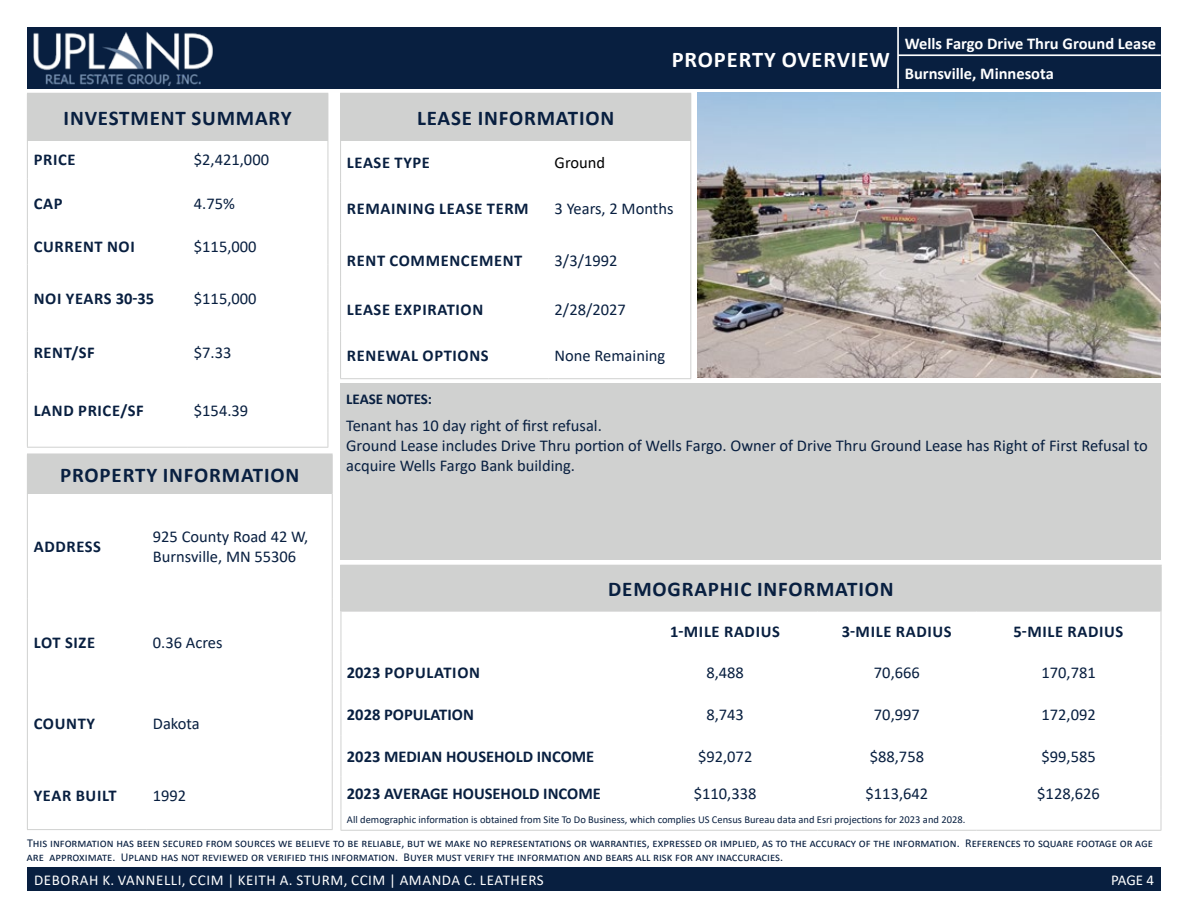
<style>
.page{position:relative;width:1188px;height:918px;background:#fff}
.page>*{position:absolute;margin:0;border:0;box-sizing:border-box;transform-origin:0 0}
.t1{font:700 22.5px "Calibri";letter-spacing:.04em;color:#fff}
.t2{font:700 21px "Calibri";letter-spacing:.04em;color:#081f40}
.t3{font:16.5px/19.8px "Calibri";color:#081f40}
.t4{font:700 16.5px "Calibri";letter-spacing:.04em;color:#081f40}
.t5{font:700 16.5px "Calibri";color:#081f40}
.t6{font:700 16.5px/30px "Calibri";color:#fff}
.t7{font:16.5px "Calibri";color:#000}
.t8{font:15px "Calibri";letter-spacing:.04em;color:#fff}
.t9{font:700 15px "Calibri";color:#081f40}
.t10{font:12px/14.4px "Calibri";color:#081f40}
.t11{font:10.5px "Calibri";color:#081f40}
</style>
<div class="page">
<div style="left:27px;top:867px;width:1134px;height:24px;background:#081f40"></div>
<div style="left:27px;top:27px;width:1134px;height:62px;background:#081f40"></div>
<img style="left:33px;top:32px;width:180px;height:54px">
<hr style="left:898px;top:54px;width:263px;height:2px;background:#fff">
<hr style="left:897px;top:27px;width:2px;height:62px;background:#fff">
<div style="left:27px;top:93px;width:301px;height:47px;background:#d0d1d0"></div>
<hr style="left:328px;top:94px;width:1px;height:46px;background:#d0d1d0">
<hr style="left:27px;top:140px;width:1px;height:38px;background:#d0d1d0">
<hr style="left:328px;top:140px;width:1px;height:38px;background:#d0d1d0">
<hr style="left:27px;top:178px;width:1px;height:50px;background:#d0d1d0">
<hr style="left:328px;top:178px;width:1px;height:50px;background:#d0d1d0">
<hr style="left:27px;top:228px;width:1px;height:37px;background:#d0d1d0">
<hr style="left:328px;top:228px;width:1px;height:37px;background:#d0d1d0">
<hr style="left:27px;top:265px;width:1px;height:67px;background:#d0d1d0">
<hr style="left:328px;top:265px;width:1px;height:67px;background:#d0d1d0">
<hr style="left:27px;top:332px;width:1px;height:41px;background:#d0d1d0">
<hr style="left:328px;top:332px;width:1px;height:41px;background:#d0d1d0">
<hr style="left:27px;top:373px;width:1px;height:74px;background:#d0d1d0">
<hr style="left:328px;top:373px;width:1px;height:74px;background:#d0d1d0">
<hr style="left:27px;top:447px;width:161px;height:1px;background:#d0d1d0">
<hr style="left:188px;top:447px;width:140px;height:1px;background:#d0d1d0">
<div style="left:27px;top:454px;width:305px;height:40px;background:#d0d1d0"></div>
<hr style="left:332px;top:454px;width:1px;height:40px;background:#d0d1d0">
<hr style="left:27px;top:494px;width:1px;height:105px;background:#d0d1d0">
<hr style="left:332px;top:494px;width:1px;height:105px;background:#d0d1d0">
<hr style="left:27px;top:599px;width:1px;height:85px;background:#d0d1d0">
<hr style="left:332px;top:599px;width:1px;height:85px;background:#d0d1d0">
<hr style="left:27px;top:684px;width:1px;height:77px;background:#d0d1d0">
<hr style="left:332px;top:684px;width:1px;height:77px;background:#d0d1d0">
<hr style="left:27px;top:761px;width:1px;height:68px;background:#d0d1d0">
<hr style="left:332px;top:761px;width:1px;height:68px;background:#d0d1d0">
<hr style="left:27px;top:829px;width:120px;height:1px;background:#d0d1d0">
<hr style="left:147px;top:829px;width:186px;height:1px;background:#d0d1d0">
<div style="left:341px;top:93px;width:350px;height:47px;background:#d0d1d0"></div>
<hr style="left:340px;top:93px;width:209px;height:1px;background:#d0d1d0">
<hr style="left:340px;top:94px;width:1px;height:46px;background:#d0d1d0">
<hr style="left:340px;top:140px;width:1px;height:43px;background:#d0d1d0">
<hr style="left:690px;top:140px;width:1px;height:43px;background:#d0d1d0">
<hr style="left:340px;top:183px;width:1px;height:50px;background:#d0d1d0">
<hr style="left:690px;top:183px;width:1px;height:50px;background:#d0d1d0">
<hr style="left:340px;top:233px;width:1px;height:53px;background:#d0d1d0">
<hr style="left:690px;top:233px;width:1px;height:53px;background:#d0d1d0">
<hr style="left:340px;top:286px;width:1px;height:46px;background:#d0d1d0">
<hr style="left:690px;top:286px;width:1px;height:46px;background:#d0d1d0">
<hr style="left:340px;top:332px;width:1px;height:46px;background:#d0d1d0">
<hr style="left:690px;top:332px;width:1px;height:46px;background:#d0d1d0">
<hr style="left:340px;top:378px;width:209px;height:1px;background:#d0d1d0">
<hr style="left:549px;top:378px;width:142px;height:1px;background:#d0d1d0">
<div style="left:340px;top:383px;width:821px;height:176px;background:#d0d1d0"></div>
<div style="left:341px;top:565px;width:820px;height:46px;background:#d0d1d0"></div>
<hr style="left:340px;top:565px;width:293px;height:1px;background:#d0d1d0">
<hr style="left:340px;top:566px;width:2px;height:44px;background:#d0d1d0">
<hr style="left:976px;top:565px;width:186px;height:1px;background:#d0d1d0">
<hr style="left:1160px;top:566px;width:2px;height:44px;background:#d0d1d0">
<hr style="left:340px;top:610px;width:293px;height:2px;background:#d0d1d0">
<hr style="left:633px;top:610px;width:185px;height:2px;background:#d0d1d0">
<hr style="left:818px;top:610px;width:158px;height:2px;background:#d0d1d0">
<hr style="left:976px;top:610px;width:186px;height:2px;background:#d0d1d0">
<hr style="left:341px;top:612px;width:1px;height:39px;background:#d0d1d0">
<hr style="left:341px;top:651px;width:1px;height:42px;background:#d0d1d0">
<hr style="left:341px;top:693px;width:1px;height:42px;background:#d0d1d0">
<hr style="left:341px;top:735px;width:1px;height:42px;background:#d0d1d0">
<hr style="left:341px;top:777px;width:1px;height:32px;background:#d0d1d0">
<svg style="left:341px;top:809px;width:1px;height:21px"></svg>
<hr style="left:341px;top:830px;width:292px;height:1px;background:#d0d1d0">
<hr style="left:633px;top:830px;width:185px;height:1px;background:#d0d1d0">
<hr style="left:818px;top:830px;width:158px;height:1px;background:#d0d1d0">
<hr style="left:976px;top:830px;width:185px;height:1px;background:#d0d1d0">
<hr style="left:1161px;top:612px;width:1px;height:39px;background:#d0d1d0">
<hr style="left:1161px;top:651px;width:1px;height:42px;background:#d0d1d0">
<hr style="left:1161px;top:693px;width:1px;height:42px;background:#d0d1d0">
<hr style="left:1161px;top:735px;width:1px;height:42px;background:#d0d1d0">
<hr style="left:1161px;top:777px;width:1px;height:32px;background:#d0d1d0">
<svg style="left:1161px;top:809px;width:1px;height:21px"></svg>
<img style="left:698px;top:93px;width:463px;height:285px">
<p class="t2" style="left:64px;top:103px;width:230px">INVESTMENT SUMMARY</p>
<p class="t4" style="left:34px;top:148px;width:43px">PRICE</p>
<p class="t3" style="left:194px;top:150px;width:77px">$2,421,000</p>
<p class="t4" style="left:34px;top:192px;width:30px">CAP</p>
<p class="t3" style="left:194px;top:193px;width:43px">4.75%</p>
<p class="t4" style="left:34px;top:235px;width:103px">CURRENT NOI</p>
<p class="t3" style="left:194px;top:237px;width:64px">$115,000</p>
<p class="t4" style="left:34px;top:287px;width:122px">NOI YEARS 30-35</p>
<p class="t3" style="left:194px;top:288px;width:64px">$115,000</p>
<p class="t4" style="left:34px;top:341px;width:63px">RENT/SF</p>
<p class="t3" style="left:194px;top:342px;width:39px">$7.33</p>
<p class="t4" style="left:34px;top:399px;width:112px">LAND PRICE/SF</p>
<p class="t3" style="left:194px;top:400px;width:56px">$154.39</p>
<p class="t2" style="left:60px;top:460px;width:241px">PROPERTY INFORMATION</p>
<p class="t4" style="left:34px;top:535px;width:69px">ADDRESS</p>
<p class="t3" style="left:153px;top:527px;width:157px">925 County Road 42 W,<br>Burnsville, MN 55306</p>
<p class="t4" style="left:34px;top:630px;width:63px">LOT SIZE</p>
<p class="t3" style="left:153px;top:632px;width:71px">0.36 Acres</p>
<p class="t4" style="left:34px;top:711px;width:63px">COUNTY</p>
<p class="t3" style="left:153px;top:713px;width:48px">Dakota</p>
<p class="t4" style="left:34px;top:784px;width:84px">YEAR BUILT</p>
<p class="t3" style="left:153px;top:786px;width:35px">1992</p>
<h1 class="t1" style="left:672px;top:44px;width:220px">PROPERTY OVERVIEW</h1>
<p class="t6" style="left:905px;top:28px;width:253px">Wells Fargo Drive Thru Ground Lease<br>Burnsville, Minnesota</p>
<p class="t2" style="left:417px;top:103px;width:199px">LEASE INFORMATION</p>
<p class="t4" style="left:347px;top:150px;width:85px">LEASE TYPE</p>
<p class="t7" style="left:555px;top:151px;width:52px">Ground</p>
<p class="t4" style="left:347px;top:197px;width:183px">REMAINING LEASE TERM</p>
<p class="t3" style="left:555px;top:198px;width:120px">3 Years, 2 Months</p>
<p class="t4" style="left:347px;top:249px;width:177px">RENT COMMENCEMENT</p>
<p class="t3" style="left:555px;top:250px;width:64px">3/3/1992</p>
<p class="t4" style="left:347px;top:298px;width:138px">LEASE EXPIRATION</p>
<p class="t3" style="left:555px;top:299px;width:73px">2/28/2027</p>
<p class="t4" style="left:347px;top:344px;width:143px">RENEWAL OPTIONS</p>
<p class="t3" style="left:555px;top:346px;width:112px">None Remaining</p>
<p class="t9" style="left:346px;top:388px;width:87px">LEASE NOTES:</p>
<p class="t3" style="left:346px;top:416px;width:803px">Tenant has 10 day right of first refusal.<br>Ground Lease includes Drive Thru portion of Wells Fargo. Owner of Drive Thru Ground Lease has Right of First Refusal to acquire Wells Fargo Bank building.</p>
<p class="t2" style="left:608px;top:574px;width:287px">DEMOGRAPHIC INFORMATION</p>
<p class="t4" style="left:670px;top:620px;width:111px">1-MILE RADIUS</p>
<p class="t4" style="left:842px;top:620px;width:111px">3-MILE RADIUS</p>
<p class="t4" style="left:1014px;top:620px;width:111px">5-MILE RADIUS</p>
<p class="t4" style="left:347px;top:661px;width:135px">2023 POPULATION</p>
<p class="t3" style="left:706px;top:662px;width:39px">8,488</p>
<p class="t3" style="left:874px;top:662px;width:47px">70,666</p>
<p class="t3" style="left:1042px;top:662px;width:56px">170,781</p>
<p class="t5" style="left:347px;top:703px;width:128px">2028 POPULATION</p>
<p class="t3" style="left:706px;top:705px;width:39px">8,743</p>
<p class="t3" style="left:874px;top:705px;width:47px">70,997</p>
<p class="t3" style="left:1042px;top:705px;width:56px">172,092</p>
<p class="t5" style="left:347px;top:745px;width:249px">2023 MEDIAN HOUSEHOLD INCOME</p>
<p class="t3" style="left:698px;top:746px;width:56px">$92,072</p>
<p class="t3" style="left:870px;top:746px;width:56px">$88,758</p>
<p class="t3" style="left:1041px;top:746px;width:56px">$99,585</p>
<p class="t5" style="left:347px;top:782px;width:255px">2023 AVERAGE HOUSEHOLD INCOME</p>
<p class="t3" style="left:694px;top:783px;width:64px">$110,338</p>
<p class="t3" style="left:866px;top:783px;width:64px">$113,642</p>
<p class="t3" style="left:1037px;top:783px;width:64px">$128,626</p>
<p class="t11" style="left:347px;top:812px;width:620px">All demographic information is obtained from Site To Do Business, which complies US Census Bureau data and Esri projections for 2023 and 2028.</p>
<p class="t10" style="left:27px;top:835px;width:1128px">This information has been secured from sources we believe to be reliable, but we make no representations or warranties, expressed or implied, as to the accuracy of the information. References to square footage or age are approximate. Upland has not reviewed or verified this information. Buyer must verify the information and bears all risk for any inaccuracies.</p>
<p class="t8" style="left:34px;top:869px;width:511px">DEBORAH K. VANNELLI, CCIM | KEITH A. STURM, CCIM | AMANDA C. LEATHERS</p>
<p class="t8" style="left:1111px;top:869px;width:44px">PAGE 4</p>
</div>
